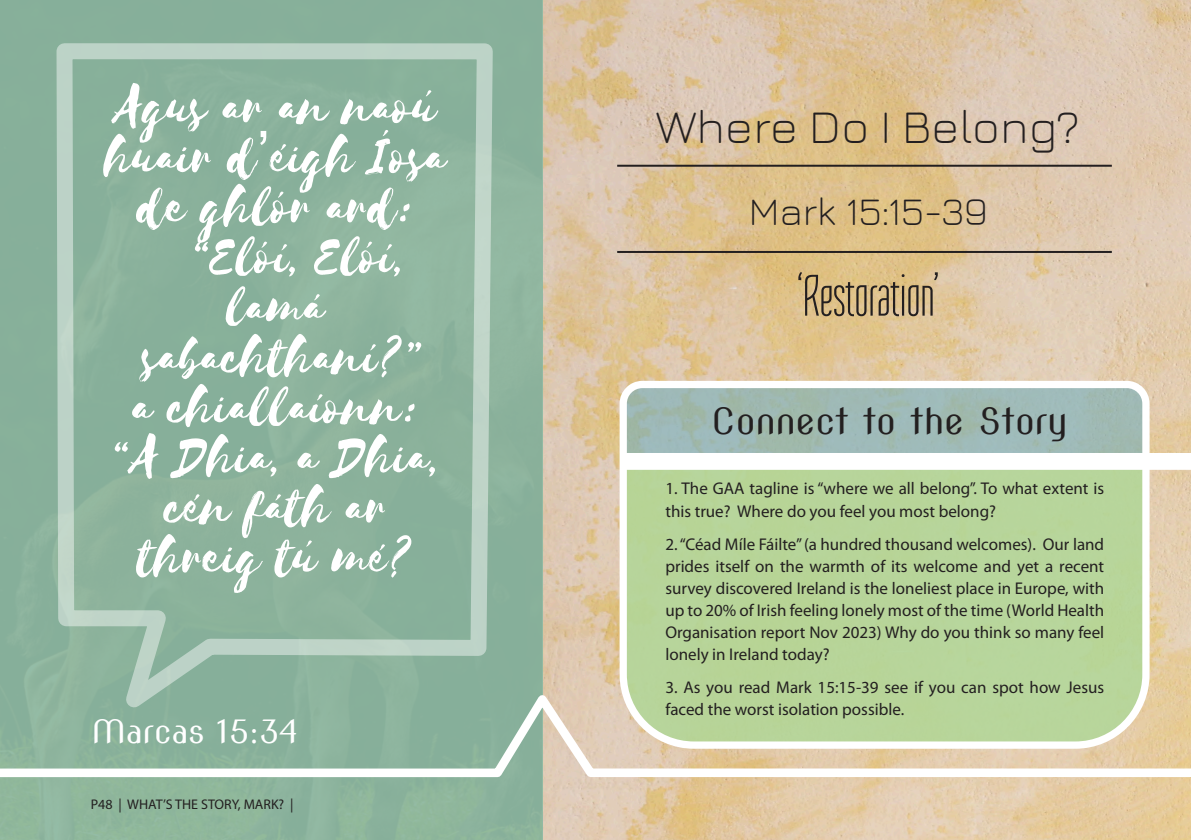
<style>
.page{position:relative;width:1191px;height:840px;background:#fff}
.page>*{position:absolute;margin:0;border:0;box-sizing:border-box;transform-origin:0 0}
.t1{font:60px "Selima";color:#fff}
.t2{font:60px "Tulpen One";color:#231f20}
.t3{font:300 48px "Jura";color:#231f20}
.t4{font:300 40px "Jura";color:#231f20}
.t5{font:36px "Nova Slim";color:#231f20}
.t6{font:32px "Nova Slim";color:#fff}
.t7{font:17px/22px "Myriad Pro";color:#231f20}
.t8{font:14px "Myriad Pro";color:#231f20}
.s1{font-family:"Arial"}
</style>
<div class="page">
<img style="left:543px;top:0;width:648px;height:840px">
<svg style="left:616px;top:377px;width:537px;height:78px;background:#aec2bb"></svg>
<div style="left:616px;top:455px;width:537px;height:228px;background:#b7d59a"></div>
<div style="left:0;top:0;width:543px;height:840px;background:#87b09a"></div>
<div style="left:623px;top:453px;width:568px;height:17px;background:#fff"></div>
<hr style="left:617px;top:251px;width:495px;height:2px;background:#231f20">
<hr style="left:617px;top:165px;width:495px;height:2px;background:#231f20">
<svg style="left:0;top:683px;width:1191px;height:98px"></svg>
<svg style="left:48px;top:43px;width:453px;height:695px"></svg>
<h1 class="t1" style="left:115px;top:79px;width:324px">Agus ar an naoú</h1>
<h1 class="t1" style="left:105px;top:129px;width:343px">huair d<span class="s1">ʼ</span>éigh Íosa</h1>
<h1 class="t1" style="left:137px;top:179px;width:279px">de ghlór ard:</h1>
<h1 class="t1" style="left:191px;top:229px;width:217px">“Elóí, Elóí,</h1>
<h1 class="t1" style="left:227px;top:279px;width:100px">lamá</h1>
<h1 class="t1" style="left:143px;top:329px;width:284px">sabachthaní?”</h1>
<h1 class="t1" style="left:132px;top:379px;width:289px">a chiallaíonn:</h1>
<h1 class="t1" style="left:111px;top:429px;width:332px">“A Dhia, a Dhia,</h1>
<h1 class="t1" style="left:165px;top:479px;width:224px">cén fáth ar</h1>
<h1 class="t1" style="left:138px;top:529px;width:277px">threig tú mé?</h1>
<h3 class="t6" style="left:92px;top:712px;width:208px">Marcas 15:34</h3>
<p class="t8" style="left:91px;top:798px;width:204px">P48 | WHAT’S THE STORY, MARK? |</p>
<h2 class="t3" style="left:656px;top:96px;width:425px">Where Do I Belong?</h2>
<h3 class="t4" style="left:749px;top:186px;width:240px">Mark 15:15-39</h3>
<h1 class="t2" style="left:797px;top:264px;width:144px">‘Restoration’</h1>
<h3 class="t5" style="left:711px;top:399px;width:359px">Connect to the Story</h3>
<p class="t7" style="left:665px;top:479px;width:440px">1. The GAA tagline is “where we all belong”. To what extent is this true? Where do you feel you most belong?</p>
<p class="t7" style="left:665px;top:534px;width:440px;text-align:justify">2. “Céad Míle Fáilte” (a hundred thousand welcomes). Our land prides itself on the warmth of its welcome and yet a recent survey discovered Ireland is the loneliest place in Europe, with up to 20% of Irish feeling lonely most of the time (World Health Organisation report Nov 2023) Why do you think so many feel lonely in Ireland today?</p>
<p class="t7" style="left:665px;top:678px;width:440px">3. As you read Mark 15:15-39 see if you can spot how Jesus faced the worst isolation possible.</p>
</div>
